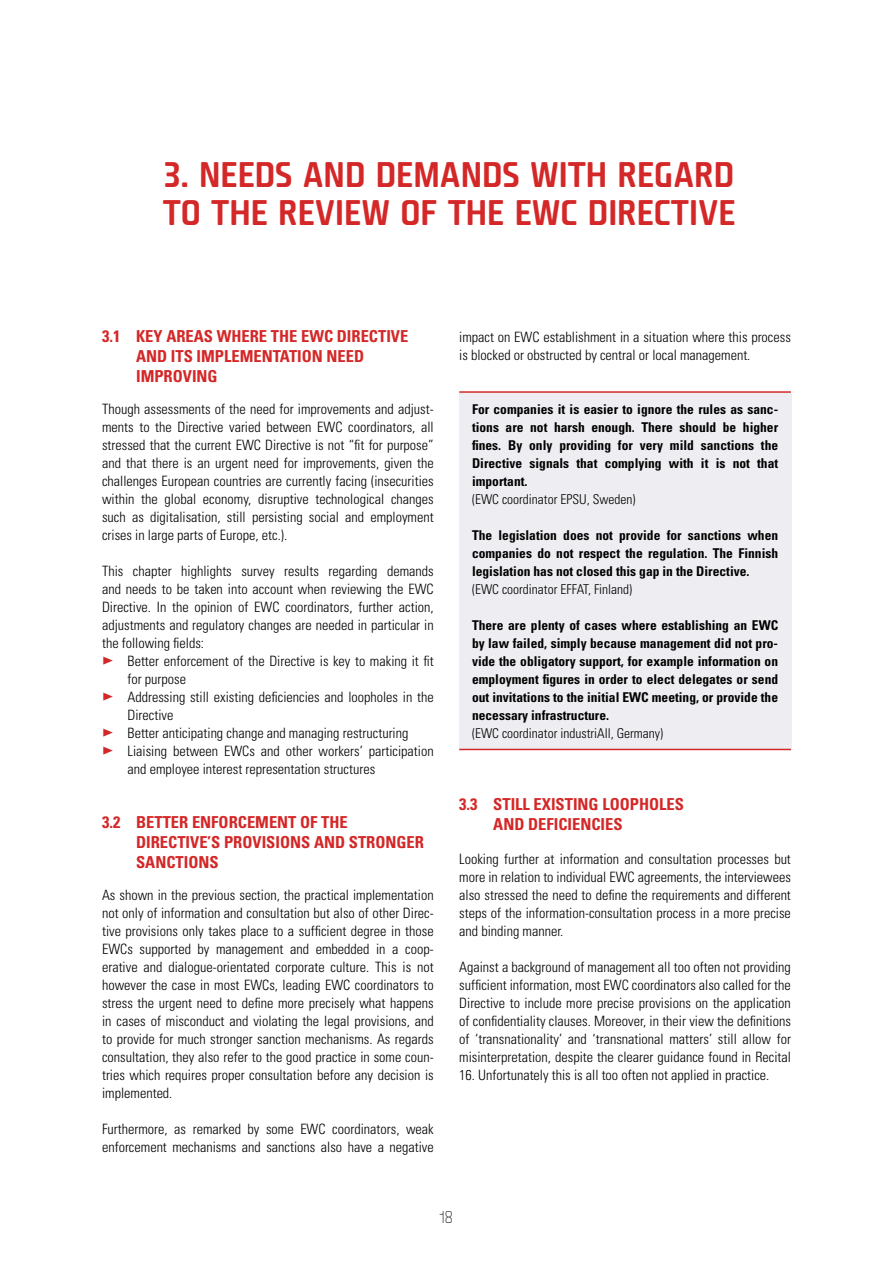
<style>
.page{position:relative;width:893px;height:1263px;background:#fff}
.page>*{position:absolute;margin:0;border:0;box-sizing:border-box;transform-origin:0 0}
.t1{font:34.5px/37.5px "Fishmonger MS";color:#d42727}
.t2{font:700 condensed 16.5px/19.8px "Univers LT Std";color:#d42727}
.t3{font:16.5px "Fishmonger";color:#000}
.t4{font:300 condensed 14.25px/18px "Univers LT Std";color:#000;text-align:justify}
.t5{font:700 condensed 13.5px/18px "Univers LT Std";color:#000;text-align:justify}
.t6{font:300 condensed 13.5px "Univers LT Std";color:#000}
.s1{font-family:"The Sans Bold Caps";font-weight:400;font-stretch:normal;font-size:18.75px;color:#d42727}
</style>
<div class="page">
<div style="left:459px;top:393px;width:332px;height:356px;background:#eeeef2"></div>
<hr style="left:459px;top:391px;width:332px;height:2px;background:#d42727">
<hr style="left:459px;top:749px;width:332px;height:1px;background:#d42727">
<h1 class="t1" style="left:163px;top:154px;width:574px">3. NEEDS AND DEMANDS WITH REGARD<br>TO THE REVIEW OF THE EWC DIRECTIVE</h1>
<p class="t2" style="left:136px;top:326px;width:274px;text-indent:-34px">3.1 KEY AREAS WHERE THE EWC DIRECTIVE<br>AND ITS IMPLEMENTATION NEED<br>IMPROVING</p>
<p class="t4" style="left:102px;top:400px;width:333px">Though assessments of the need for improvements and adjust&shy;ments to the Directive varied between EWC coordinators, all stressed that the current EWC Directive is not “fit for purpose” and that there is an urgent need for improvements, given the challenges European countries are currently facing (insecurities within the global economy, disruptive technological changes such as digitalisation, still persisting social and employment crises in large parts of Europe, etc.).</p>
<p class="t4" style="left:102px;top:562px;width:333px">This chapter highlights survey results regarding demands</p>
<p class="t4" style="left:102px;top:580px;width:333px">and needs to be taken into account when reviewing the EWC</p>
<p class="t4" style="left:102px;top:598px;width:333px">Directive. In the opinion of EWC coordinators, further action,</p>
<p class="t4" style="left:102px;top:616px;width:333px">adjustments and regulatory changes are needed in particular in</p>
<p class="t4" style="left:102px;top:634px;width:104px">the following fields:</p>
<p class="t4" style="left:102px;top:652px;width:333px"><span class="s1">&gt;</span> Better enforcement of the Directive is key to making it fit</p>
<p class="t4" style="left:128px;top:670px;width:60px">for purpose</p>
<p class="t4" style="left:102px;top:688px;width:333px"><span class="s1">&gt;</span> Addressing still existing deficiencies and loopholes in the</p>
<p class="t4" style="left:128px;top:706px;width:47px">Directive</p>
<p class="t4" style="left:102px;top:724px;width:308px"><span class="s1">&gt;</span> Better anticipating change and managing restructuring</p>
<p class="t4" style="left:102px;top:742px;width:333px"><span class="s1">&gt;</span> Liaising between EWCs and other workers’ participation</p>
<p class="t4" style="left:128px;top:760px;width:249px">and employee interest representation structures</p>
<p class="t2" style="left:136px;top:812px;width:289px;text-indent:-34px">3.2 BETTER ENFORCEMENT OF THE<br>DIRECTIVE’S PROVISIONS AND STRONGER<br>SANCTIONS</p>
<p class="t4" style="left:102px;top:886px;width:333px">As shown in the previous section, the practical implementation not only of information and consultation but also of other Direc&shy;tive provisions only takes place to a sufficient degree in those EWCs supported by management and embedded in a coop&shy;erative and dialogue-orientated corporate culture. This is not however the case in most EWCs, leading EWC coordinators to stress the urgent need to define more precisely what happens in cases of misconduct and violating the legal provisions, and to provide for much stronger sanction mechanisms. As regards consultation, they also refer to the good practice in some coun&shy;tries which requires proper consultation before any decision is implemented.</p>
<p class="t4" style="left:102px;top:1120px;width:333px">Furthermore, as remarked by some EWC coordinators, weak enforcement mechanisms and sanctions also have a negative</p>
<p class="t4" style="left:459px;top:328px;width:333px">impact on EWC establishment in a situation where this process is blocked or obstructed by central or local management.</p>
<p class="t5" style="left:472px;top:400px;width:308px">For companies it is easier to ignore the rules as sanc&shy;tions are not harsh enough. There should be higher fines. By only providing for very mild sanctions the Directive signals that complying with it is not that important.</p>
<p class="t6" style="left:472px;top:491px;width:165px">(EWC coordinator EPSU, Sweden)</p>
<p class="t5" style="left:472px;top:526px;width:308px">The legislation does not provide for sanctions when companies do not respect the regulation. The Finnish legislation has not closed this gap in the Directive.</p>
<p class="t6" style="left:472px;top:581px;width:162px">(EWC coordinator EFFAT, Finland)</p>
<p class="t5" style="left:472px;top:616px;width:308px">There are plenty of cases where establishing an EWC by law failed, simply because management did not pro&shy;vide the obligatory support, for example information on employment figures in order to elect delegates or send out invitations to the initial EWC meeting, or provide the necessary infrastructure.</p>
<p class="t6" style="left:472px;top:725px;width:193px">(EWC coordinator industriAll, Germany)</p>
<p class="t2" style="left:493px;top:794px;width:192px;text-indent:-34px">3.3 STILL EXISTING LOOPHOLES<br>AND DEFICIENCIES</p>
<p class="t4" style="left:459px;top:850px;width:333px">Looking further at information and consultation processes but more in relation to individual EWC agreements, the interviewees also stressed the need to define the requirements and different steps of the information-consultation process in a more precise and binding manner.</p>
<p class="t4" style="left:459px;top:958px;width:333px">Against a background of management all too often not providing sufficient information, most EWC coordinators also called for the Directive to include more precise provisions on the application of confidentiality clauses. Moreover, in their view the definitions of ‘transnationality’ and ‘transnational matters’ still allow for misinterpretation, despite the clearer guidance found in Recital</p>
<p class="t4" style="left:459px;top:1066px;width:312px">16. Unfortunately this is all too often not applied in practice.</p>
<p class="t3" style="left:440px;top:1206px;width:15px">18</p>
</div>
